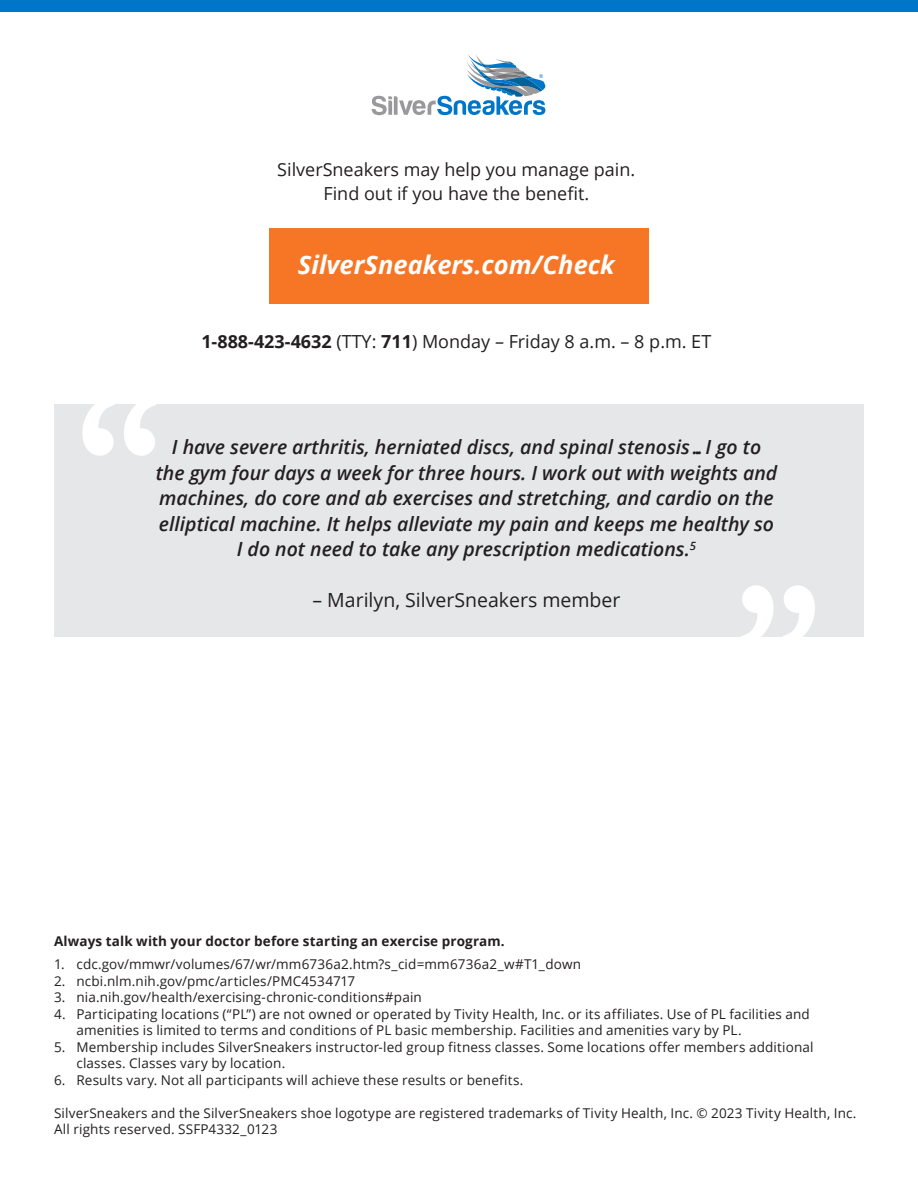
<style>
.page{position:relative;width:918px;height:1188px;background:#fff}
.page>*{position:absolute;margin:0;border:0;box-sizing:border-box;transform-origin:0 0}
.t1{font:italic 700 25.5px "Open Sans";color:#fff}
.t2{font:italic 600 19.5px/25.5px "Open Sans";color:#231f20;text-align:center}
.t3{font:19.5px "Open Sans";color:#231f20}
.t4{font:18px "Open Sans";color:#231f20}
.Disclaimers_Bullets{font:13.5px/16.5px "Open Sans";letter-spacing:.01em;color:#231f20}
.Disclaimer_Copy{font:13.5px/16.5px "Open Sans";letter-spacing:.01em;color:#231f20}
.Disclaimer_Copy-2{font:700 13.5px "Open Sans";letter-spacing:.01em;color:#231f20}
.s1{font-weight:700}
</style>
<div class="page">
<div style="left:0;top:0;width:918px;height:11px;background:#0076c8"></div>
<div style="left:54px;top:405px;width:810px;height:232px;background:#e6e7e9"></div>
<svg style="left:82px;top:404px;width:73px;height:52px"></svg>
<svg style="left:741px;top:585px;width:74px;height:52px"></svg>
<div style="left:269px;top:228px;width:380px;height:75px;background:#f67625"></div>
<svg style="left:372px;top:54px;width:174px;height:61px"></svg>
<p class="t4" style="left:277px;top:157px;width:360px">SilverSneakers may help you manage pain.</p>
<p class="t4" style="left:323px;top:181px;width:267px">Find out if you have the benefit.</p>
<p class="t1" style="left:298px;top:247px;width:318px">SilverSneakers.com/Check</p>
<p class="t4" style="left:201px;top:329px;width:511px"><span class="s1">1-888-423-4632</span> (TTY: <span class="s1">711</span>) Monday – Friday 8 a.m. – 8 p.m. ET</p>
<p class="t2" style="left:156px;top:434px;width:623px">I have severe arthritis, herniated discs, and spinal stenosis…I go to the gym four days a week for three hours. I work out with weights and machines, do core and ab exercises and stretching, and cardio on the elliptical machine. It helps alleviate my pain and keeps me healthy so I do not need to take any prescription medications.<sup>5</sup></p>
<p class="t3" style="left:313px;top:587px;width:310px">– Marilyn, SilverSneakers member</p>
<p class="Disclaimer_Copy-2" style="left:54px;top:931px;width:452px">Always talk with your doctor before starting an exercise program.</p>
<p class="Disclaimers_Bullets" style="left:54px;top:956px;width:529px">1. cdc.gov/mmwr/volumes/67/wr/mm6736a2.htm?s_cid=mm6736a2_w#T1_down</p>
<p class="Disclaimers_Bullets" style="left:54px;top:972px;width:303px">2. ncbi.nlm.nih.gov/pmc/articles/PMC4534717</p>
<p class="Disclaimers_Bullets" style="left:54px;top:989px;width:369px">3. nia.nih.gov/health/exercising-chronic-conditions#pain</p>
<p class="Disclaimers_Bullets" style="left:76px;top:1005px;width:735px;text-indent:-22px">4. Participating locations (“PL”) are not owned or operated by Tivity Health, Inc. or its affiliates. Use of PL facilities and amenities is limited to terms and conditions of PL basic membership. Facilities and amenities vary by PL.</p>
<p class="Disclaimers_Bullets" style="left:76px;top:1038px;width:738px;text-indent:-22px">5. Membership includes SilverSneakers instructor-led group fitness classes. Some locations offer members additional classes. Classes vary by location.</p>
<p class="Disclaimers_Bullets" style="left:54px;top:1071px;width:471px">6. Results vary. Not all participants will achieve these results or benefits.</p>
<p class="Disclaimer_Copy" style="left:54px;top:1104px;width:804px">SilverSneakers and the SilverSneakers shoe logotype are registered trademarks of Tivity Health, Inc. © 2023 Tivity Health, Inc.<br>All rights reserved. SSFP4332_0123</p>
</div>
